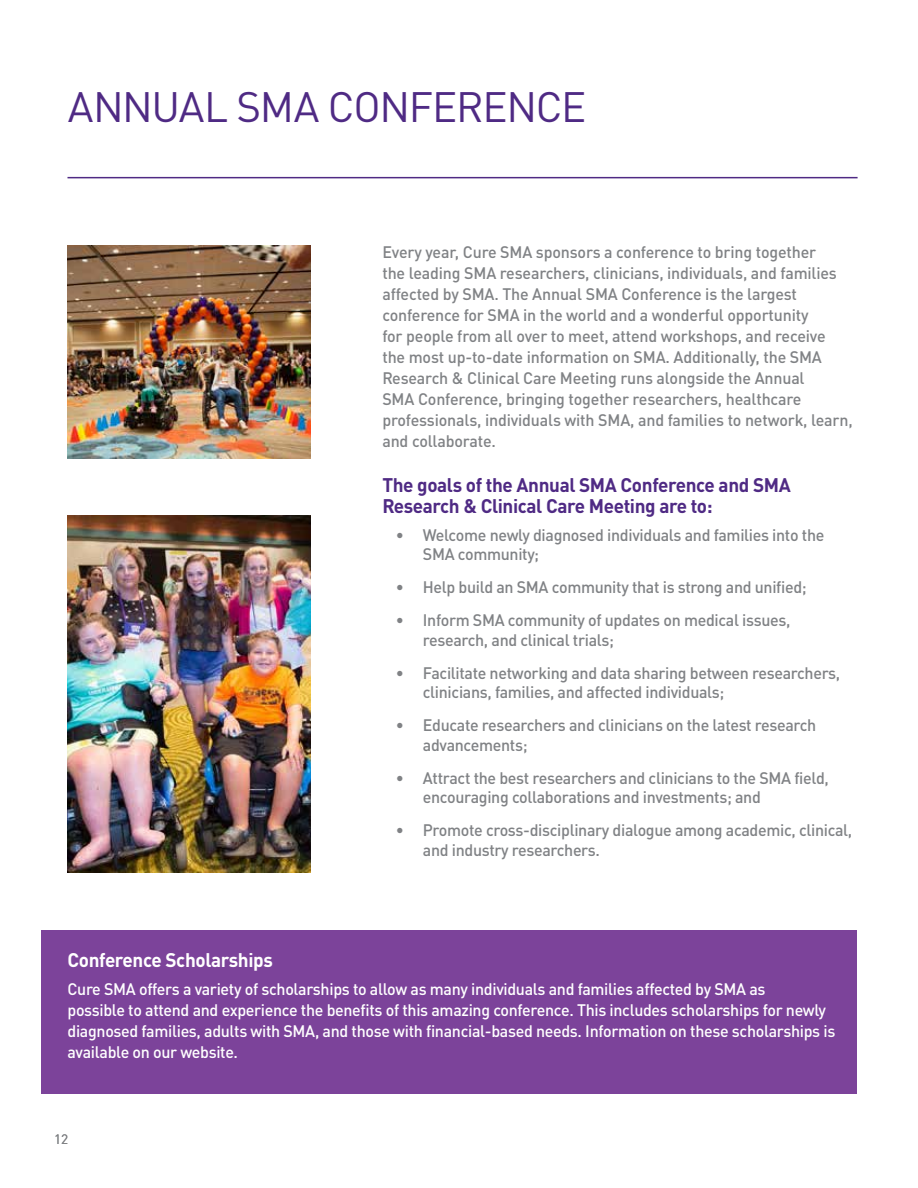
<style>
.page{position:relative;width:918px;height:1188px;background:#fff}
.page>*{position:absolute;margin:0;border:0;box-sizing:border-box;transform-origin:0 0}
.t1{font:42px "DINOT";letter-spacing:-.03em;color:#4f2a84}
.t2{font:700 19.5px/21px "DINOT";letter-spacing:-.02em;color:#4f2a84}
.t3{font:700 19.5px "DINOT";letter-spacing:-.02em;color:#fff}
.t4{font:500 16.5px/21px "DINOT";letter-spacing:-.02em;color:#808285}
.t5{font:500 16.5px/21px "DINOT";letter-spacing:-.02em;color:#fff}
.t6{font:13.5px "DINOT";color:#808285}
</style>
<div class="page">
<hr style="left:68px;top:177px;width:790px;height:1px;background:#4f2a84">
<div style="left:42px;top:930px;width:815px;height:164px;background:#7c439a"></div>
<img style="left:68px;top:246px;width:242px;height:213px">
<img style="left:68px;top:516px;width:242px;height:357px">
<h1 class="t1" style="left:68px;top:81px;width:520px">ANNUAL SMA CONFERENCE</h1>
<p class="t4" style="left:382px;top:241px;width:472px">Every year, Cure SMA sponsors a conference to bring together<br>the leading SMA researchers, clinicians, individuals, and families affected by SMA. The Annual SMA Conference is the largest conference for SMA in the world and a wonderful opportunity<br>for people from all over to meet, attend workshops, and receive<br>the most up-to-date information on SMA. Additionally, the SMA Research &amp; Clinical Care Meeting runs alongside the Annual<br>SMA Conference, bringing together researchers, healthcare professionals, individuals with SMA, and families to network, learn, and collaborate.</p>
<p class="t2" style="left:382px;top:474px;width:410px">The goals of the Annual SMA Conference and SMA<br>Research &amp; Clinical Care Meeting are to:</p>
<p class="t4" style="left:423px;top:525px;width:403px;line-height:19.5px;text-indent:-27px">• Welcome newly diagnosed individuals and families into the<br>SMA community;</p>
<p class="t4" style="left:396px;top:577px;width:412px">• Help build an SMA community that is strong and unified;</p>
<p class="t4" style="left:423px;top:610px;width:369px;line-height:19.5px;text-indent:-27px">• Inform SMA community of updates on medical issues, research, and clinical trials;</p>
<p class="t4" style="left:423px;top:663px;width:419px;line-height:19.5px;text-indent:-27px">• Facilitate networking and data sharing between researchers, clinicians, families, and affected individuals;</p>
<p class="t4" style="left:423px;top:715px;width:395px;line-height:19.5px;text-indent:-27px">• Educate researchers and clinicians on the latest research advancements;</p>
<p class="t4" style="left:423px;top:768px;width:408px;line-height:19.5px;text-indent:-27px">• Attract the best researchers and clinicians to the SMA field, encouraging collaborations and investments; and</p>
<p class="t4" style="left:423px;top:820px;width:431px;line-height:19.5px;text-indent:-27px">• Promote cross-disciplinary dialogue among academic, clinical, and industry researchers.</p>
<p class="t3" style="left:68px;top:948px;width:207px">Conference Scholarships</p>
<p class="t5" style="left:68px;top:978px;width:769px">Cure SMA offers a variety of scholarships to allow as many individuals and families affected by SMA as<br>possible to attend and experience the benefits of this amazing conference. This includes scholarships for newly diagnosed families, adults with SMA, and those with financial-based needs. Information on these scholarships is available on our website.</p>
<p class="t6" style="left:54px;top:1131px;width:16px">12</p>
</div>
